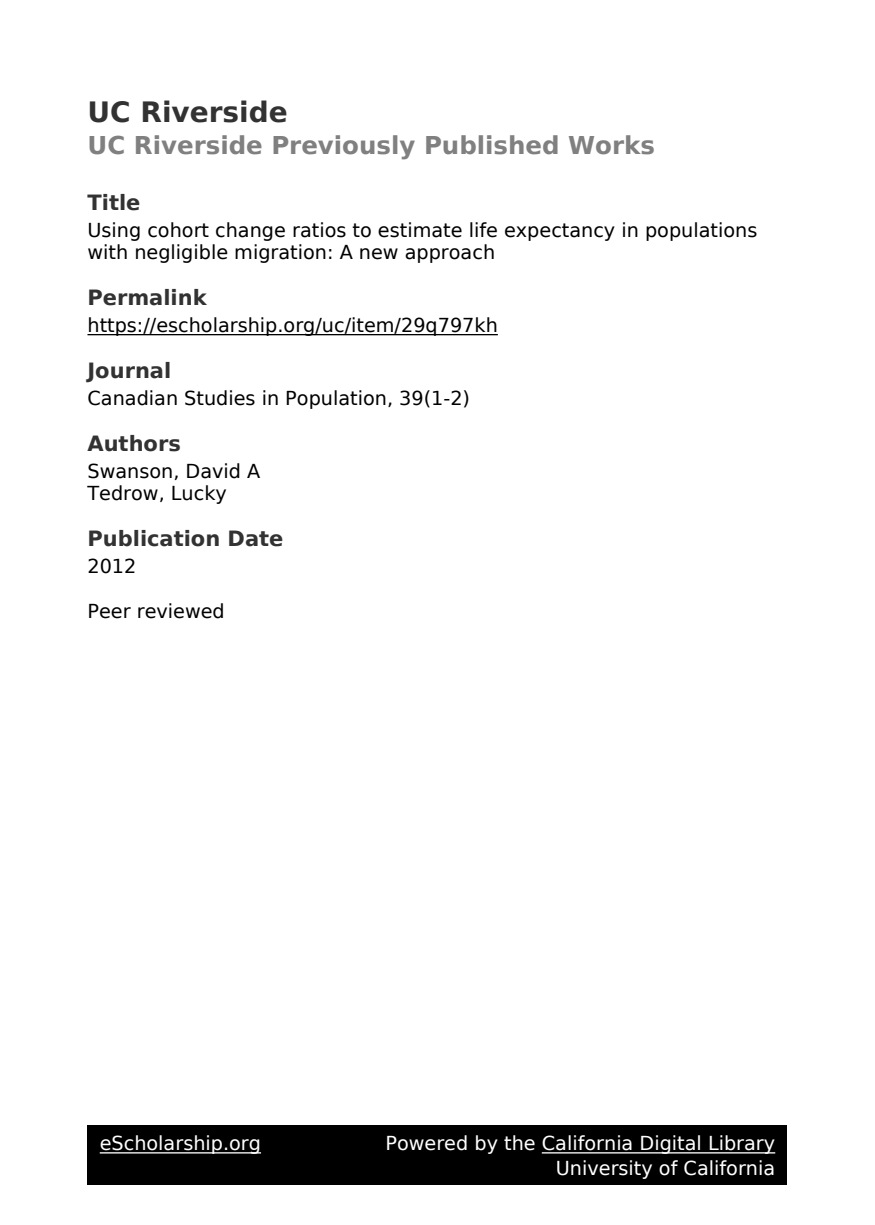
<style>
.page{position:relative;width:875px;height:1225px;background:#fff}
.page>*{position:absolute;margin:0;border:0;box-sizing:border-box;transform-origin:0 0}
.t1{font:700 28px "DejaVu Sans";color:#323232}
.t2{font:700 24.5px "DejaVu Sans";color:#808080}
.t3{font:700 21px "DejaVu Sans";color:#323232}
.t4{font:19.25px/22.4px "DejaVu Sans";color:#000}
.t5{font:19.25px/24.5px "DejaVu Sans";color:#fff;text-align:right}
</style>
<div class="page">
<hr style="left:88px;top:334px;width:410px;height:1px;background:#000">
<div style="left:88px;top:1125px;width:700px;height:60px;background:#000"></div>
<hr style="left:100px;top:1152px;width:161px;height:2px;background:#fff">
<hr style="left:542px;top:1152px;width:233px;height:2px;background:#fff">
<h1 class="t1" style="left:88px;top:101px;width:202px">UC Riverside</h1>
<p class="t2" style="left:88px;top:136px;width:569px">UC Riverside Previously Published Works</p>
<p class="t3" style="left:88px;top:194px;width:54px">Title</p>
<p class="t4" style="left:88px;top:221px;width:671px">Using cohort change ratios to estimate life expectancy in populations with negligible migration: A new approach</p>
<p class="t3" style="left:88px;top:289px;width:121px">Permalink</p>
<p class="t4" style="left:88px;top:316px;width:412px">https://escholarship.org/uc/item/29q797kh</p>
<p class="t3" style="left:88px;top:362px;width:85px">Journal</p>
<p class="t4" style="left:88px;top:389px;width:384px">Canadian Studies in Population, 39(1-2)</p>
<p class="t3" style="left:88px;top:435px;width:95px">Authors</p>
<p class="t4" style="left:88px;top:462px;width:174px">Swanson, David A<br>Tedrow, Lucky</p>
<p class="t3" style="left:88px;top:530px;width:198px">Publication Date</p>
<p class="t4" style="left:88px;top:557px;width:50px">2012</p>
<p class="t4" style="left:88px;top:602px;width:139px">Peer reviewed</p>
<p class="t5" style="left:100px;top:1133px;width:163px">eScholarship.org</p>
<p class="t5" style="left:385px;top:1133px;width:391px">Powered by the California Digital Library<br>University of California</p>
</div>
